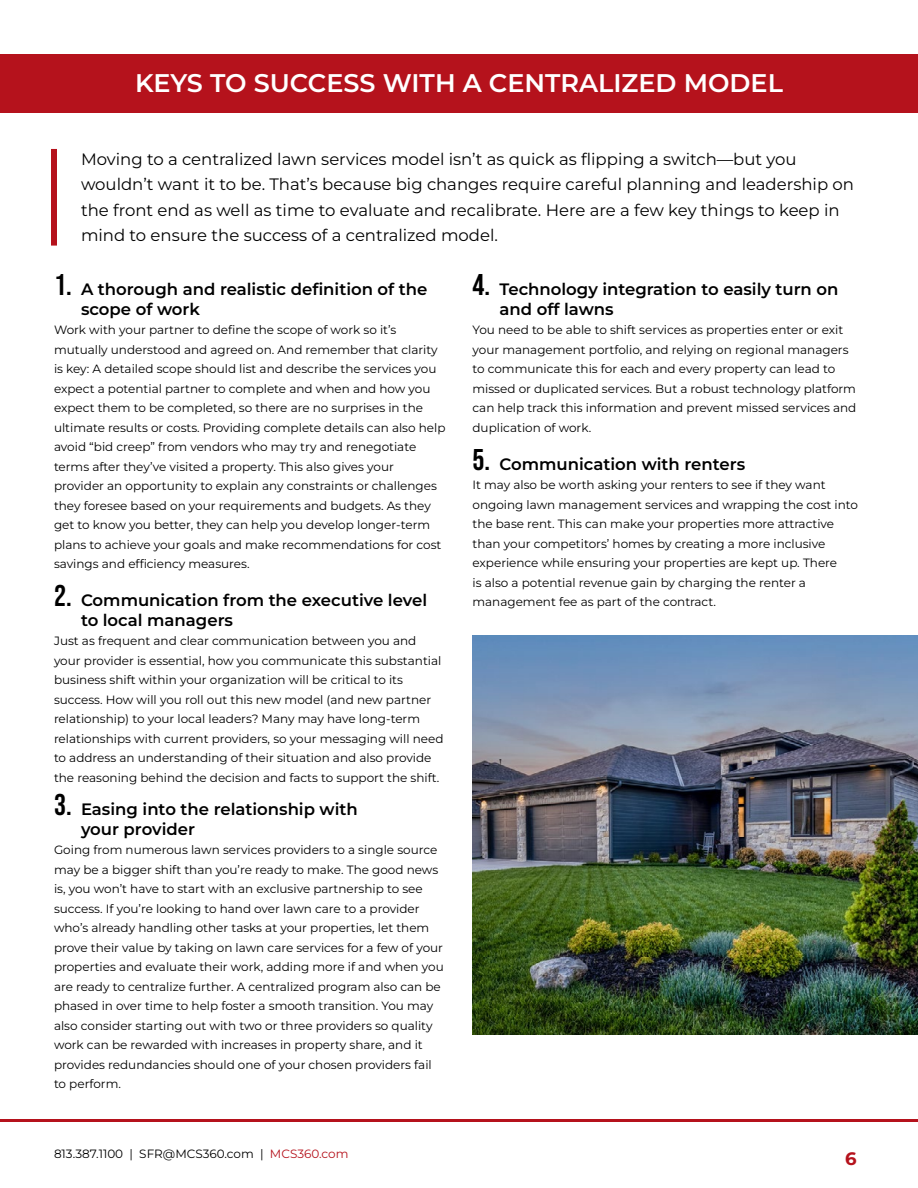
<style>
.page{position:relative;width:918px;height:1188px;background:#fff}
.page>*{position:absolute;margin:0;border:0;box-sizing:border-box;transform-origin:0 0}
.t1{font:600 25.5px "Montserrat";color:#fff}
.t2{font:700 18px "Montserrat";color:#b5121c}
.t3{font:16.5px/25.5px "Montserrat";color:#000}
.t4{font:600 16.5px/19.8px "Montserrat";color:#000}
.t5{font:12px/19.5px "Montserrat";color:#000}
.s1{font-family:"Bebas Neue";font-weight:400;font-size:30px}
.s2{color:#b5121c}
</style>
<div class="page">
<hr style="left:0;top:1119px;width:917px;height:3px;background:#b5121c">
<img style="left:472px;top:635px;width:446px;height:400px">
<div style="left:0;top:54px;width:918px;height:58px;background:#b5121c"></div>
<div style="left:51px;top:149px;width:6px;height:97px;background:#b5121c"></div>
<h1 class="t1" style="left:135px;top:66px;width:649px">KEYS TO SUCCESS WITH A CENTRALIZED MODEL</h1>
<p class="t3" style="left:81px;top:146px;width:775px">Moving to a centralized lawn services model isn’t as quick as flipping a switch—but you wouldn’t want it to be. That’s because big changes require careful planning and leadership on the front end as well as time to evaluate and recalibrate. Here are a few key things to keep in mind to ensure the success of a centralized model.</p>
<h3 class="t4" style="left:81px;top:279px;width:348px;text-indent:-27px"><span class="s1">1.</span> A thorough and realistic definition of the scope of work</h3>
<p class="t5" style="left:54px;top:320px;width:393px">Work with your partner to define the scope of work so it’s mutually understood and agreed on. And remember that clarity is key: A detailed scope should list and describe the services you expect a potential partner to complete and when and how you expect them to be completed, so there are no surprises in the ultimate results or costs. Providing complete details can also help avoid “bid creep” from vendors who may try and renegotiate terms after they’ve visited a property. This also gives your provider an opportunity to explain any constraints or challenges they foresee based on your requirements and budgets. As they get to know you better, they can help you develop longer-term plans to achieve your goals and make recommendations for cost savings and efficiency measures.</p>
<h3 class="t4" style="left:81px;top:590px;width:348px;text-indent:-27px"><span class="s1">2.</span> Communication from the executive level to local managers</h3>
<p class="t5" style="left:54px;top:631px;width:391px">Just as frequent and clear communication between you and your provider is essential, how you communicate this substantial business shift within your organization will be critical to its success. How will you roll out this new model (and new partner relationship) to your local leaders? Many may have long-term relationships with current providers, so your messaging will need to address an understanding of their situation and also provide the reasoning behind the decision and facts to support the shift.</p>
<h3 class="t4" style="left:81px;top:799px;width:278px;text-indent:-27px"><span class="s1">3.</span> Easing into the relationship with your provider</h3>
<p class="t5" style="left:54px;top:840px;width:391px">Going from numerous lawn services providers to a single source may be a bigger shift than you’re ready to make. The good news is, you won’t have to start with an exclusive partnership to see success. If you’re looking to hand over lawn care to a provider who’s already handling other tasks at your properties, let them prove their value by taking on lawn care services for a few of your properties and evaluate their work, adding more if and when you are ready to centralize further. A centralized program also can be phased in over time to help foster a smooth transition. You may also consider starting out with two or three providers so quality work can be rewarded with increases in property share, and it provides redundancies should one of your chosen providers fail to perform.</p>
<h3 class="t4" style="left:500px;top:279px;width:340px;text-indent:-27px"><span class="s1">4.</span> Technology integration to easily turn on and off lawns</h3>
<p class="t5" style="left:472px;top:320px;width:385px">You need to be able to shift services as properties enter or exit your management portfolio, and relying on regional managers to communicate this for each and every property can lead to missed or duplicated services. But a robust technology platform can help track this information and prevent missed services and duplication of work.</p>
<h3 class="t4" style="left:472px;top:453px;width:274px"><span class="s1">5.</span> Communication with renters</h3>
<p class="t5" style="left:472px;top:475px;width:387px">It may also be worth asking your renters to see if they want ongoing lawn management services and wrapping the cost into the base rent. This can make your properties more attractive than your competitors’ homes by creating a more inclusive experience while ensuring your properties are kept up. There<br>is also a potential revenue gain by charging the renter a management fee as part of the contract.</p>
<p class="t5" style="left:54px;top:1144px;width:296px">813.387.1100 | SFR@MCS360.com | <span class="s2">MCS360.com</span></p>
<h2 class="t2" style="left:845px;top:1146px;width:13px">6</h2>
</div>
